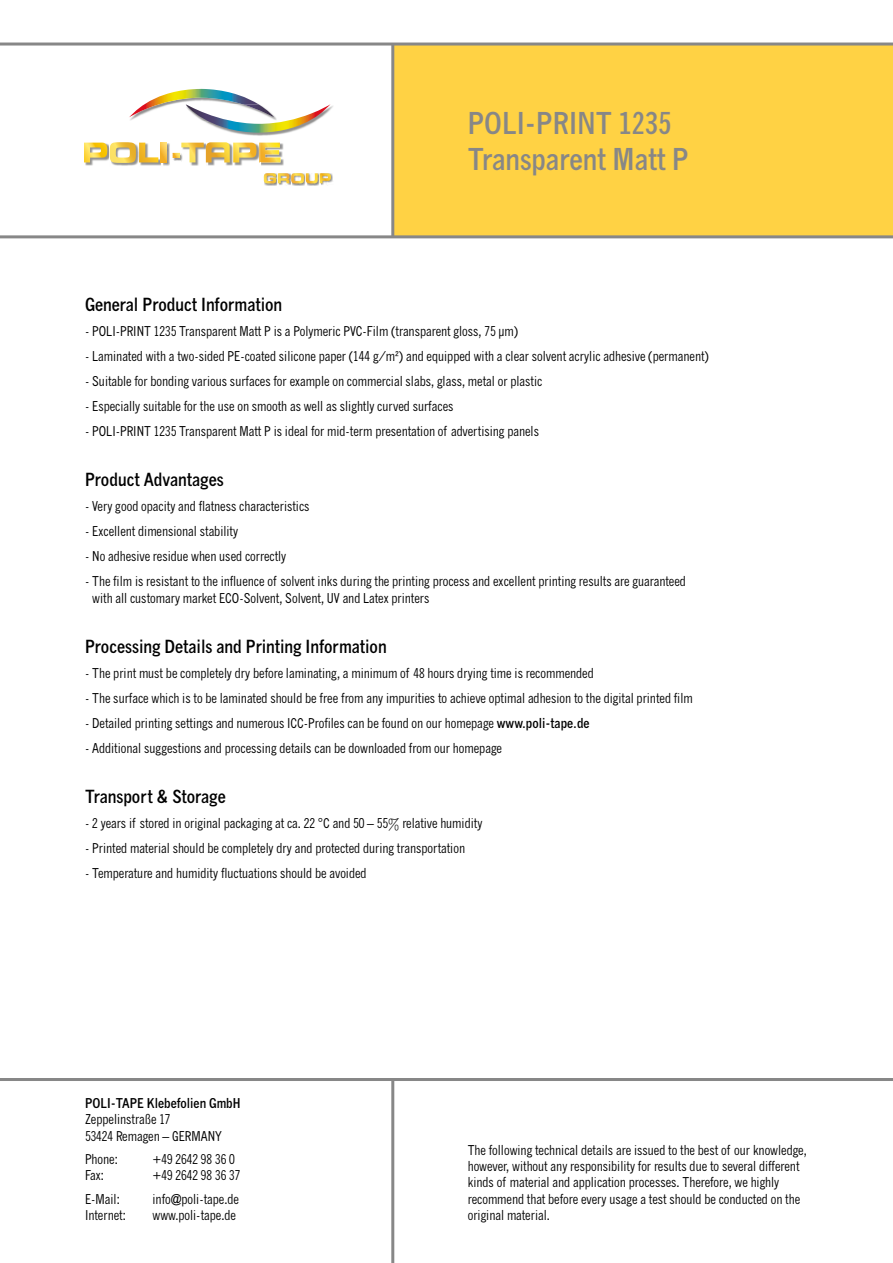
<style>
.page{position:relative;width:893px;height:1263px;background:#fff}
.page>*{position:absolute;margin:0;border:0;box-sizing:border-box;transform-origin:0 0}
.t1{font:700 condensed 30px/36px "News Gothic MT Pro";color:#878787}
.t2{font:700 condensed 18px "News Gothic MT Pro";color:#000}
.t3{font:condensed 13.5px/16.2px "News Gothic MT Pro";color:#000}
.t4{font:700 condensed 13.5px "News Gothic MT Pro";color:#000}
.s1{font-weight:700}
</style>
<div class="page">
<div style="left:393px;top:44px;width:500px;height:193px;background:#ffd244"></div>
<hr style="left:0;top:235px;width:893px;height:3px;background:#878787">
<hr style="left:0;top:43px;width:893px;height:3px;background:#878787">
<hr style="left:391px;top:44px;width:3px;height:193px;background:#878787">
<hr style="left:0;top:1078px;width:893px;height:3px;background:#878787">
<hr style="left:391px;top:1079px;width:3px;height:184px;background:#878787">
<svg style="left:264px;top:173px;width:69px;height:13px"></svg>
<img style="left:162px;top:143px;width:8px;height:23px">
<svg style="left:84px;top:142px;width:78px;height:24px"></svg>
<svg style="left:161px;top:143px;width:6px;height:19px"></svg>
<img style="left:280px;top:143px;width:4px;height:23px">
<svg style="left:173px;top:142px;width:107px;height:24px"></svg>
<img style="left:235px;top:106px;width:98px;height:30px">
<svg style="left:129px;top:89px;width:202px;height:44px"></svg>
<h1 class="t1" style="left:468px;top:105px;width:223px">POLI-PRINT 1235<br>Transparent Matt P</h1>
<h2 class="t2" style="left:85px;top:293px;width:199px">General Product Information</h2>
<p class="t3" style="left:85px;top:323px;width:435px">- POLI-PRINT 1235 Transparent Matt P is a Polymeric PVC-Film (transparent gloss, 75 μm)</p>
<p class="t3" style="left:85px;top:348px;width:625px">- Laminated with a two-sided PE-coated silicone paper (144 g/m²) and equipped with a clear solvent acrylic adhesive (permanent)</p>
<p class="t3" style="left:85px;top:373px;width:459px">- Suitable for bonding various surfaces for example on commercial slabs, glass, metal or plastic</p>
<p class="t3" style="left:85px;top:398px;width:370px">- Especially suitable for the use on smooth as well as slightly curved surfaces</p>
<p class="t3" style="left:85px;top:423px;width:455px">- POLI-PRINT 1235 Transparent Matt P is ideal for mid-term presentation of advertising panels</p>
<h2 class="t2" style="left:85px;top:468px;width:140px">Product Advantages</h2>
<p class="t3" style="left:85px;top:498px;width:226px">- Very good opacity and flatness characteristics</p>
<p class="t3" style="left:85px;top:523px;width:155px">- Excellent dimensional stability</p>
<p class="t3" style="left:85px;top:548px;width:203px">- No adhesive residue when used correctly</p>
<p class="t3" style="left:92px;top:573px;width:595px;text-indent:-7px">- The film is resistant to the influence of solvent inks during the printing process and excellent printing results are guaranteed with all customary market ECO-Solvent, Solvent, UV and Latex printers</p>
<h2 class="t2" style="left:85px;top:635px;width:303px">Processing Details and Printing Information</h2>
<p class="t3" style="left:85px;top:665px;width:510px">- The print must be completely dry before laminating, a minimum of 48 hours drying time is recommended</p>
<p class="t3" style="left:85px;top:690px;width:609px">- The surface which is to be laminated should be free from any impurities to achieve optimal adhesion to the digital printed film</p>
<p class="t3" style="left:85px;top:715px;width:506px">- Detailed printing settings and numerous ICC-Profiles can be found on our homepage <span class="s1">www.poli-tape.de</span></p>
<p class="t3" style="left:85px;top:740px;width:419px">- Additional suggestions and processing details can be downloaded from our homepage</p>
<h2 class="t2" style="left:85px;top:785px;width:142px">Transport &amp; Storage</h2>
<p class="t3" style="left:85px;top:815px;width:399px">- 2 years if stored in original packaging at ca. 22 °C and 50 – 55% relative humidity</p>
<p class="t3" style="left:85px;top:840px;width:381px">- Printed material should be completely dry and protected during transportation</p>
<p class="t3" style="left:85px;top:865px;width:283px">- Temperature and humidity fluctuations should be avoided</p>
<p class="t4" style="left:85px;top:1095px;width:157px">POLI-TAPE Klebefolien GmbH</p>
<p class="t3" style="left:85px;top:1111px;width:138px">Zeppelinstraße 17<br>53424 Remagen – GERMANY</p>
<p class="t3" style="left:85px;top:1151px;width:34px">Phone:</p>
<p class="t3" style="left:153px;top:1151px;width:84px">+49 2642 98 36 0</p>
<p class="t3" style="left:85px;top:1167px;width:20px">Fax:</p>
<p class="t3" style="left:153px;top:1167px;width:89px">+49 2642 98 36 37</p>
<p class="t3" style="left:85px;top:1191px;width:36px">E-Mail:</p>
<p class="t3" style="left:153px;top:1191px;width:88px">info@poli-tape.de</p>
<p class="t3" style="left:85px;top:1207px;width:42px">Internet:</p>
<p class="t3" style="left:153px;top:1207px;width:85px">www.poli-tape.de</p>
<p class="t3" style="left:468px;top:1142px;width:341px">The following technical details are issued to the best of our knowledge, however, without any responsibility for results due to several different kinds of material and application processes. Therefore, we highly recommend that before every usage a test should be conducted on the original material.</p>
</div>
